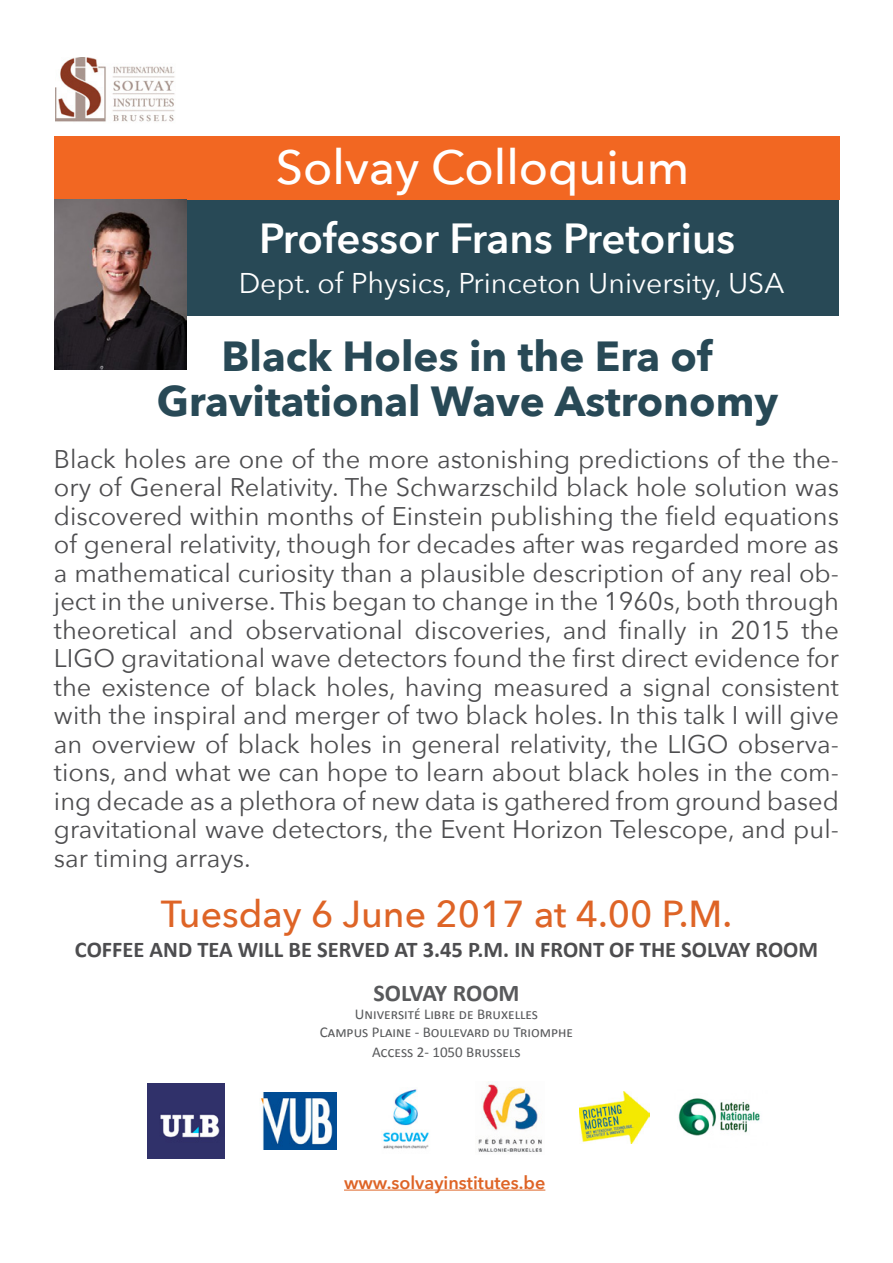
<style>
.page{position:relative;width:893px;height:1263px;background:#fff}
.page>*{position:absolute;margin:0;border:0;box-sizing:border-box;transform-origin:0 0}
.t1{font:500 48px "Avenir Next";color:#fff}
.t2{font:700 42px/45px "Avenir Next";color:#284956;text-align:center}
.t3{font:600 42px "Avenir Next";color:#fff}
.t4{font:500 37.5px "Avenir Next";color:#de6426}
.t5{font:28.5px "Avenir Next";color:#fff}
.t6{font:25.5px/28.5px "Avenir Next";color:#4d4d4f;text-align:justify}
.t7{font:700 24px "Calibri";letter-spacing:-.005em;color:#58595b}
.t8{font:700 22.5px "Calibri";color:#4d4d4f}
.t9{font:600 18px "Avenir Next";color:#de6426}
.t10{font:15px/18px "Calibri";color:#58595b;text-align:center}
</style>
<div class="page">
<div style="left:54px;top:200px;width:785px;height:116px;background:#284956"></div>
<img style="left:383px;top:1089px;width:46px;height:61px">
<img style="left:478px;top:1081px;width:64px;height:71px">
<img style="left:580px;top:1091px;width:70px;height:52px">
<hr style="left:344px;top:1189px;width:201px;height:1px;background:#de6426">
<img style="left:260px;top:1092px;width:77px;height:58px">
<img style="left:147px;top:1083px;width:78px;height:75px">
<div style="left:54px;top:136px;width:785px;height:64px;background:#f26722"></div>
<img style="left:56px;top:57px;width:119px;height:65px">
<img style="left:678px;top:1098px;width:82px;height:38px">
<img style="left:55px;top:200px;width:131px;height:169px">
<h1 class="t1" style="left:276px;top:126px;width:415px">Solvay Colloquium</h1>
<h2 class="t3" style="left:259px;top:202px;width:477px">Professor Frans Pretorius</h2>
<p class="t5" style="left:239px;top:259px;width:547px">Dept. of Physics, Princeton University, USA</p>
<h2 class="t2" style="left:157px;top:333px;width:623px">Black Holes in the Era of<br>Gravitational Wave Astronomy</h2>
<p class="t6" style="left:54px;top:444px;width:787px">Black holes are one of the more astonishing predictions of the the&shy;ory of General Relativity. The Schwarzschild black hole solution was discovered within months of Einstein publishing the field equations of general relativity, though for decades after was regarded more as a mathematical curiosity than a plausible description of any real ob&shy;ject in the universe. This began to change in the 1960s, both through theoretical and observational discoveries, and finally in 2015 the LIGO gravitational wave detectors found the first direct evidence for the existence of black holes, having measured a signal consistent with the inspiral and merger of two black holes. In this talk I will give an overview of black holes in general relativity, the LIGO observa&shy;tions, and what we can hope to learn about black holes in the com&shy;ing decade as a plethora of new data is gathered from ground based gravitational wave detectors, the Event Horizon Telescope, and pul&shy;sar timing arrays.</p>
<h3 class="t4" style="left:161px;top:882px;width:573px">Tuesday 6 June 2017 at 4.00 P.M.</h3>
<p class="t8" style="left:75px;top:935px;width:745px">COFFEE AND TEA WILL BE SERVED AT 3.45 P.M. IN FRONT OF THE SOLVAY ROOM</p>
<p class="t7" style="left:374px;top:977px;width:147px">SOLVAY ROOM</p>
<p class="t10" style="left:320px;top:1005px;width:255px">Université Libre de Bruxelles<br>Campus Plaine - Boulevard du Triomphe</p>
<p class="t10" style="left:372px;top:1042px;width:150px">Access 2- 1050 Brussels</p>
<p class="t9" style="left:344px;top:1167px;width:203px">www.solvayinstitutes.be</p>
</div>
